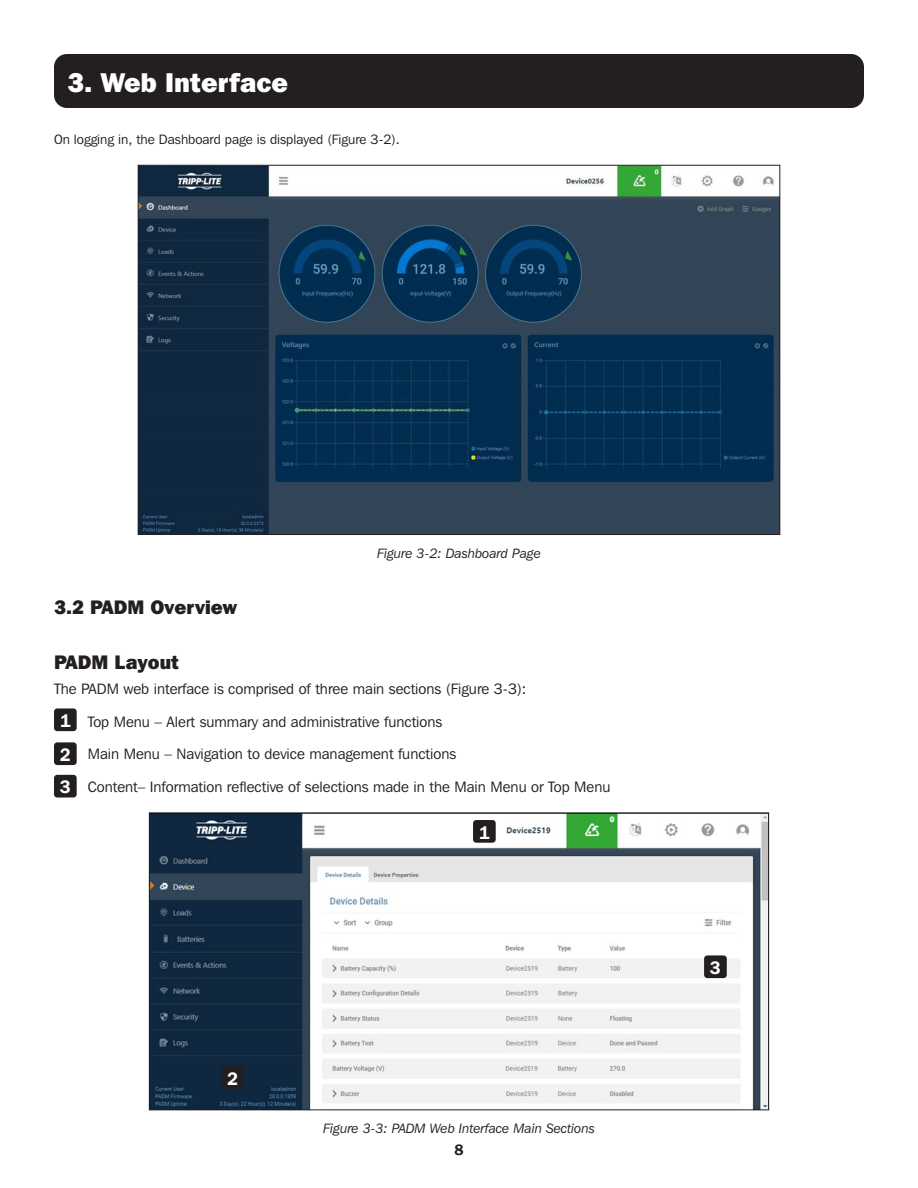
<style>
.page{position:relative;width:918px;height:1188px;background:#fff}
.page>*{position:absolute;margin:0;border:0;box-sizing:border-box;transform-origin:0 0}
.t1{font:800 27px "Franklin Gothic IT Cby BT";color:#fff}
.t2{font:800 19.5px "Franklin Gothic IT Cby BT";color:#231f20}
.t3{font:600 18px "Franklin Gothic IT Cby BT";color:#fff}
.t4{font:15px "Franklin Gothic IT Cby BT";color:#231f20}
.t5{font:600 15px "Franklin Gothic IT Cby BT";color:#231f20}
.t6{font:italic 13.5px "Franklin Gothic IT Cby BT";color:#231f20}
.t7{font:13.5px "Franklin Gothic IT Cby BT";color:#231f20}
</style>
<div class="page">
<div style="left:54px;top:54px;width:810px;height:54px;background:#231f20;border-radius:13px"></div>
<div style="left:54px;top:708px;width:23px;height:23px;background:#231f20;border-radius:3px"></div>
<div style="left:54px;top:742px;width:23px;height:23px;background:#231f20;border-radius:3px"></div>
<div style="left:54px;top:775px;width:23px;height:23px;background:#231f20;border-radius:3px"></div>
<img style="left:151px;top:815px;width:616px;height:293px">
<img style="left:140px;top:167px;width:638px;height:366px">
<div style="left:473px;top:820px;width:23px;height:23px;background:#231f20;border-radius:3px"></div>
<div style="left:221px;top:1066px;width:23px;height:23px;background:#231f20;border-radius:3px"></div>
<div style="left:704px;top:955px;width:23px;height:23px;background:#231f20;border-radius:3px"></div>
<p class="t1" style="left:68px;top:65px;width:222px">3. Web Interface</p>
<p class="t7" style="left:54px;top:131px;width:347px">On logging in, the Dashboard page is displayed (Figure 3-2).</p>
<p class="t2" style="left:54px;top:594px;width:184px">3.2 PADM Overview</p>
<p class="t6" style="left:377px;top:545px;width:165px">Figure 3-2: Dashboard Page</p>
<p class="t2" style="left:54px;top:650px;width:127px">PADM Layout</p>
<p class="t4" style="left:54px;top:680px;width:474px">The PADM web interface is comprised of three main sections (Figure 3-3):</p>
<p class="t3" style="left:60px;top:709px;width:12px">1</p>
<p class="t4" style="left:88px;top:712px;width:356px">Top Menu – Alert summary and administrative functions</p>
<p class="t3" style="left:60px;top:743px;width:12px">2</p>
<p class="t4" style="left:88px;top:745px;width:370px">Main Menu – Navigation to device management functions</p>
<p class="t3" style="left:60px;top:776px;width:12px">3</p>
<p class="t4" style="left:88px;top:777px;width:524px">Content– Information reflective of selections made in the Main Menu or Top Menu</p>
<p class="t3" style="left:479px;top:821px;width:12px">1</p>
<p class="t3" style="left:227px;top:1067px;width:12px">2</p>
<p class="t6" style="left:323px;top:1120px;width:273px">Figure 3-3: PADM Web Interface Main Sections</p>
<p class="t5" style="left:454px;top:1140px;width:11px">8</p>
<p class="t3" style="left:710px;top:956px;width:12px">3</p>
</div>
